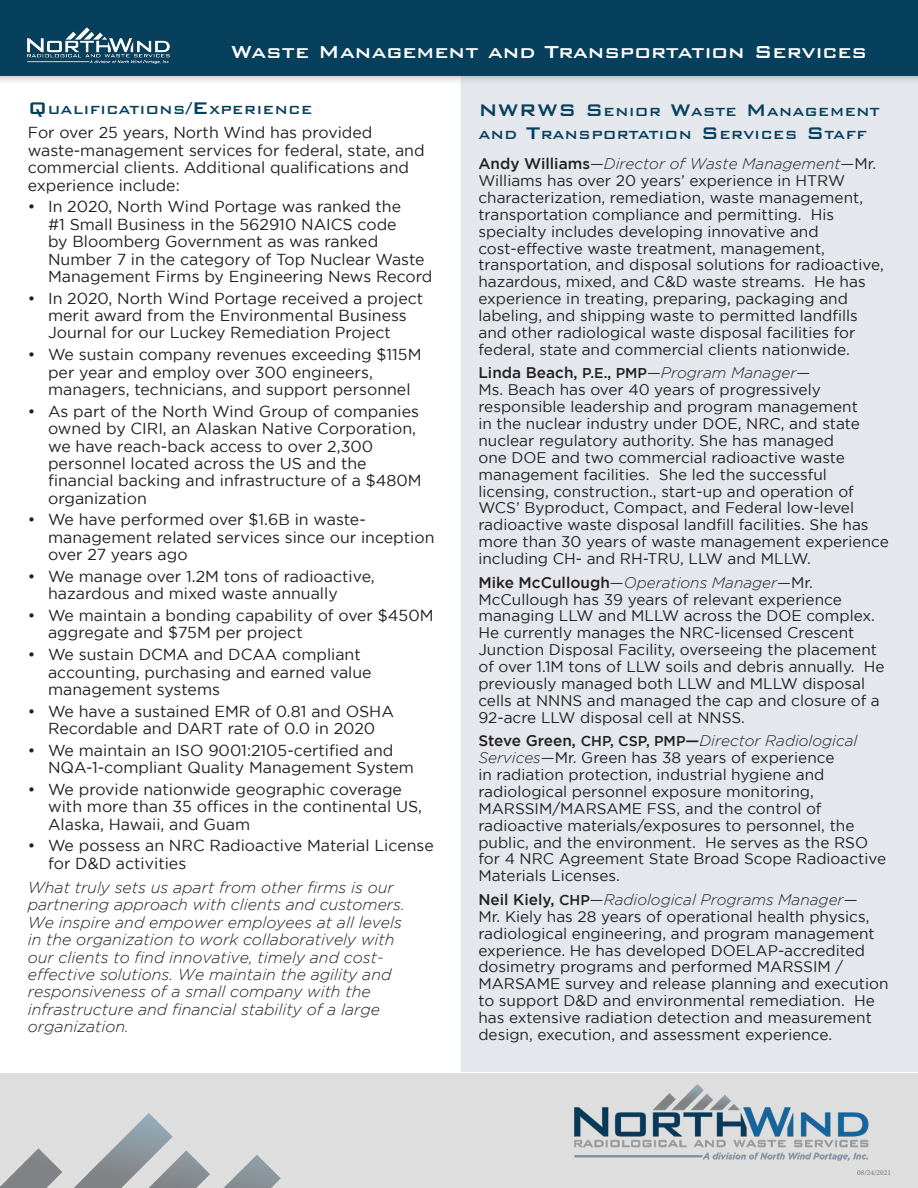
<style>
.page{position:relative;width:918px;height:1188px;background:#fff}
.page>*{position:absolute;margin:0;border:0;box-sizing:border-box;transform-origin:0 0}
.Header_1-White{font:500 23.25px "Bank Gothic BT";color:#fff}
.Header_1-Black{font:15.9px/17.4px "Gotham";color:#231f20}
.Header_1-Black-2{font:italic 300 15.9px/17.4px "Gotham";color:#231f20}
.Header_1-Black-3{font:500 15.75px/22.5px "Bank Gothic BT";color:#07405d}
.Header_1-Black-4{font:15.3px/16.8px "Gotham";color:#231f20}
.t1{font:7.5px "Minion Pro";color:#727477}
.s1{font-size:22.5px}
.s2{font-weight:500}
.s3{font-weight:300;font-style:italic}
.s4{font-weight:500;font-size:14.25px}
</style>
<div class="page">
<div style="left:459px;top:86px;width:459px;height:988px;background:#e4e8ed"></div>
<div style="left:0;top:1074px;width:918px;height:114px;background:#dededf"></div>
<svg style="left:0;top:1113px;width:281px;height:75px"></svg>
<div style="left:0;top:0;width:918px;height:86px;background:#717275;opacity:.5"></div>
<div style="left:0;top:0;width:918px;height:76px;background:#07405d"></div>
<img style="left:574px;top:1085px;width:294px;height:76px">
<img style="left:27px;top:27px;width:142px;height:37px">
<p class="Header_1-White" style="left:231px;top:40px;width:638px">Waste Management and Transportation Services</p>
<p class="Header_1-Black-3" style="left:28px;top:99px;width:286px"><span class="s1">Q</span>ualificatio ns<span class="s1">/E</span>xperience</p>
<p class="Header_1-Black" style="left:28px;top:124px;width:398px">For over 25 years, North Wind has provided waste-management services for federal, state, and commercial clients. Additional qualifications and experience include:</p>
<p class="Header_1-Black" style="left:48px;top:198px;width:386px;text-indent:-20px">• In 2020, North Wind Portage was ranked the<br>#1 Small Business in the 562910 NAICS code<br>by Bloomberg Government as was ranked Number 7 in the category of Top Nuclear Waste Management Firms by Engineering News Record</p>
<p class="Header_1-Black" style="left:48px;top:289px;width:377px;text-indent:-20px">• In 2020, North Wind Portage received a project merit award from the Environmental Business<br>Journal for our Luckey Remediation Project</p>
<p class="Header_1-Black" style="left:48px;top:346px;width:375px;text-indent:-20px">• We sustain company revenues exceeding $115M per year and employ over 300 engineers, managers, technicians, and support personnel</p>
<p class="Header_1-Black" style="left:48px;top:402px;width:375px;text-indent:-20px">• As part of the North Wind Group of companies owned by CIRI, an Alaskan Native Corporation, we have reach-back access to over 2,300 personnel located across the US and the financial backing and infrastructure of a $480M organization</p>
<p class="Header_1-Black" style="left:48px;top:511px;width:388px;text-indent:-20px">• We have performed over $1.6B in waste&shy;management related services since our inception over 27 years ago</p>
<p class="Header_1-Black" style="left:48px;top:567px;width:328px;text-indent:-20px">• We manage over 1.2M tons of radioactive, hazardous and mixed waste annually</p>
<p class="Header_1-Black" style="left:48px;top:607px;width:387px;text-indent:-20px">• We maintain a bonding capability of over $450M aggregate and $75M per project</p>
<p class="Header_1-Black" style="left:48px;top:646px;width:325px;text-indent:-20px">• We sustain DCMA and DCAA compliant accounting, purchasing and earned value management systems</p>
<p class="Header_1-Black" style="left:28px;top:702px;width:368px;text-align:center">• We have a sustained EMR of 0.81 and OSHA<br>Recordable and DART rate of 0.0 in 2020</p>
<p class="Header_1-Black" style="left:48px;top:741px;width:368px;text-indent:-20px">• We maintain an ISO 9001:2105-certified and<br>NQA-1-compliant Quality Management System</p>
<p class="Header_1-Black" style="left:48px;top:780px;width:376px;text-indent:-20px">• We provide nationwide geographic coverage with more than 35 offices in the continental US,<br>Alaska, Hawaii, and Guam</p>
<p class="Header_1-Black" style="left:48px;top:837px;width:387px;text-indent:-20px">• We possess an NRC Radioactive Material License for D&amp;D activities</p>
<p class="Header_1-Black-2" style="left:28px;top:879px;width:378px">What truly sets us apart from other firms is our partnering approach with clients and customers.<br>We inspire and empower employees at all levels in the organization to work collaboratively with our clients to find innovative, timely and cost&shy;effective solutions. We maintain the agility and responsiveness of a small company with the infrastructure and financial stability of a large organization.</p>
<p class="Header_1-Black-3" style="left:478px;top:101px;width:403px"><span class="s1">NWRWS S</span>enio r <span class="s1">W</span>aste <span class="s1">M</span>anagem ent and <span class="s1">T</span>rans po rtatio n <span class="s1">S</span>ervices <span class="s1">S</span>taff</p>
<p class="Header_1-Black-4" style="left:478px;top:155px;width:407px"><span class="s2">Andy Williams</span>—<span class="s3">Director of Waste Management</span>—Mr.<br>Williams has over 20 years’ experience in HTRW characterization, remediation, waste management, transportation compliance and permitting. His specialty includes developing innovative and cost-effective waste treatment, management, transportation, and disposal solutions for radioactive, hazardous, mixed, and C&amp;D waste streams. He has experience in treating, preparing, packaging and labeling, and shipping waste to permitted landfills and other radiological waste disposal facilities for federal, state and commercial clients nationwide.</p>
<p class="Header_1-Black-4" style="left:478px;top:364px;width:412px"><span class="s2">Linda Beach,</span> <span class="s4">P.E., PMP</span>—<span class="s3">Program Manager</span>—<br>Ms. Beach has over 40 years of progressively responsible leadership and program management<br>in the nuclear industry under DOE, NRC, and state nuclear regulatory authority. She has managed<br>one DOE and two commercial radioactive waste management facilities. She led the successful licensing, construction., start-up and operation of WCS’ Byproduct, Compact, and Federal low-level radioactive waste disposal landfill facilities. She has more than 30 years of waste management experience including CH- and RH-TRU, LLW and MLLW.</p>
<p class="Header_1-Black-4" style="left:478px;top:574px;width:408px"><span class="s2">Mike McCullough</span>—<span class="s3">Operations Manager</span>—Mr.<br>McCullough has 39 years of relevant experience managing LLW and MLLW across the DOE complex.<br>He currently manages the NRC-licensed Crescent Junction Disposal Facility, overseeing the placement of over 1.1M tons of LLW soils and debris annually. He previously managed both LLW and MLLW disposal cells at NNNS and managed the cap and closure of a 92-acre LLW disposal cell at NNSS.</p>
<p class="Header_1-Black-4" style="left:478px;top:732px;width:409px"><span class="s2">Steve Green,</span> <span class="s4">CHP, CSP, PMP</span><span class="s2">—</span><span class="s3">Director Radiological Services</span>—Mr. Green has 38 years of experience<br>in radiation protection, industrial hygiene and radiological personnel exposure monitoring, MARSSIM/MARSAME FSS, and the control of radioactive materials/exposures to personnel, the public, and the environment. He serves as the RSO for 4 NRC Agreement State Broad Scope Radioactive Materials Licenses.</p>
<p class="Header_1-Black-4" style="left:478px;top:891px;width:412px"><span class="s2">Neil Kiely,</span> <span class="s4">CHP</span>—<span class="s3">Radiological Programs Manager</span>—<br>Mr. Kiely has 28 years of operational health physics, radiological engineering, and program management experience. He has developed DOELAP-accredited dosimetry programs and performed MARSSIM / MARSAME survey and release planning and execution to support D&amp;D and environmental remediation. He has extensive radiation detection and measurement design, execution, and assessment experience.</p>
<p class="t1" style="left:857px;top:1168px;width:35px">08/24/2021</p>
</div>
